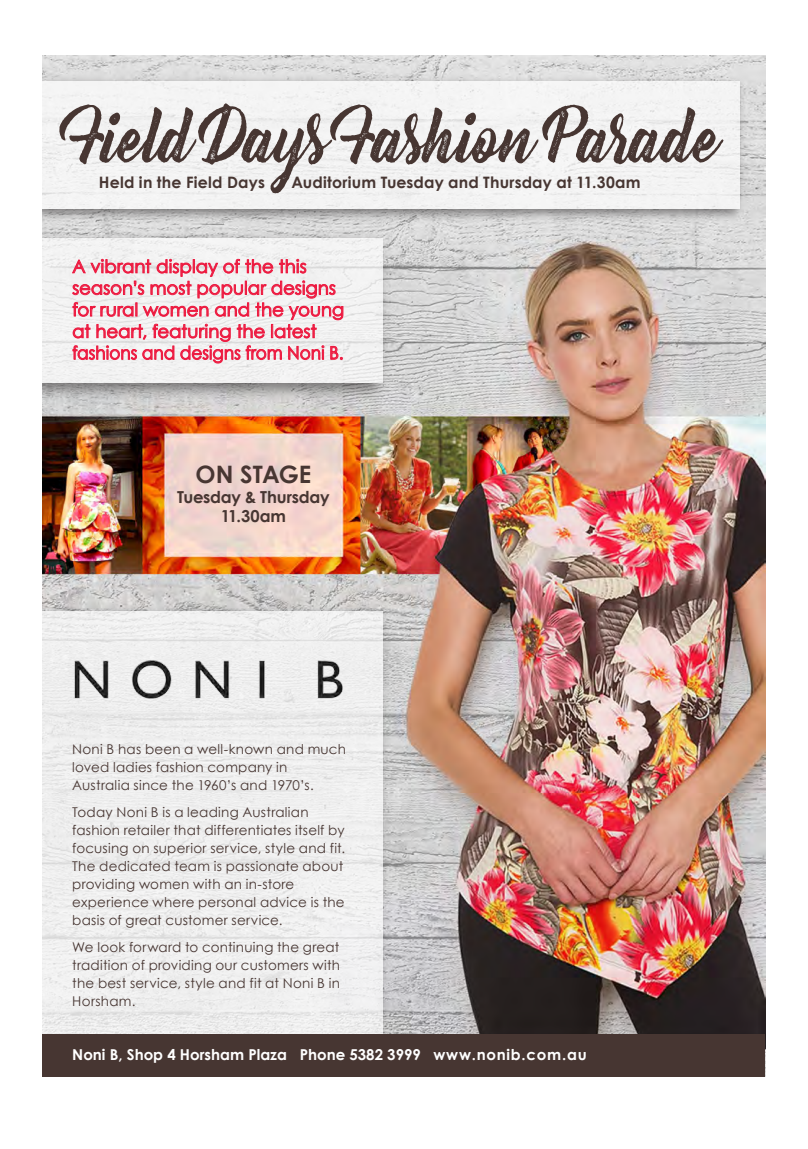
<style>
.page{position:relative;width:808px;height:1149px;background:#fff}
.page>*{position:absolute;margin:0;border:0;box-sizing:border-box;transform-origin:0 0}
.t1{font:67.5px "Bernadette Rough";letter-spacing:-.01em;color:#473632;scale:.86 1}
.t2{font:700 24px "Century Gothic";color:#473632}
.t3{font:18px/21.6px "Century Gothic";letter-spacing:.005em;color:#ed1a40}
.t4{font:700 16.5px/19.8px "Century Gothic";letter-spacing:-.015em;color:#473632;text-align:center}
.t5{font:700 15.75px "Century Gothic";letter-spacing:.01em;color:#473632}
.t6{font:700 15px "Century Gothic";color:#fff}
.t7{font:13.5px/18px "Century Gothic";letter-spacing:.015em;color:#473632}
</style>
<div class="page">
<img style="left:43px;top:55px;width:722px;height:978px">
<img style="left:43px;top:72px;width:706px;height:154px">
<div style="left:43px;top:81px;width:697px;height:127px;background:#f3f3f3"></div>
<img style="left:43px;top:226px;width:351px;height:180px">
<div style="left:43px;top:238px;width:340px;height:145px;background:#f2f2f2"></div>
<svg style="left:72px;top:259px;width:271px;height:104px"></svg>
<img style="left:43px;top:599px;width:351px;height:434px">
<div style="left:43px;top:611px;width:340px;height:425px;background:#efefef"></div>
<img style="left:70px;top:660px;width:273px;height:42px">
<div style="left:43px;top:1033px;width:722px;height:43px;background:#473632"></div>
<p class="t1" style="left:71px;top:83px;width:759px">Field Days Fashion Parade</p>
<p class="t5" style="left:99px;top:172px;width:168px">Held in the Field Days</p>
<p class="t5" style="left:291px;top:172px;width:351px">Auditorium Tuesday and Thursday at 11.30am</p>
<p class="t3" style="left:72px;top:255px;width:273px">A vibrant display of the this season’s most popular designs for rural women and the young at heart, featuring the latest fashions and designs from Noni B.</p>
<p class="t2" style="left:195px;top:459px;width:117px">ON STAGE</p>
<p class="t4" style="left:177px;top:486px;width:154px">Tuesday &amp; Thursday<br>11.30am</p>
<p class="t7" style="left:72px;top:739px;width:275px">Noni B has been a well-known and much loved ladies fashion company in<br>Australia since the 1960’s and 1970’s.</p>
<p class="t7" style="left:72px;top:802px;width:274px">Today Noni B is a leading Australian fashion retailer that differentiates itself by focusing on superior service, style and fit.<br>The dedicated team is passionate about providing women with an in-store experience where personal advice is the basis of great customer service.</p>
<p class="t7" style="left:72px;top:937px;width:269px;text-align:justify">We look forward to continuing the great tradition of providing our customers with the best service, style and fit at Noni B in Horsham.</p>
<p class="t6" style="left:72px;top:1045px;width:516px">Noni B, Shop 4 Horsham Plaza Phone 5382 3999 www.nonib.com.au</p>
</div>
